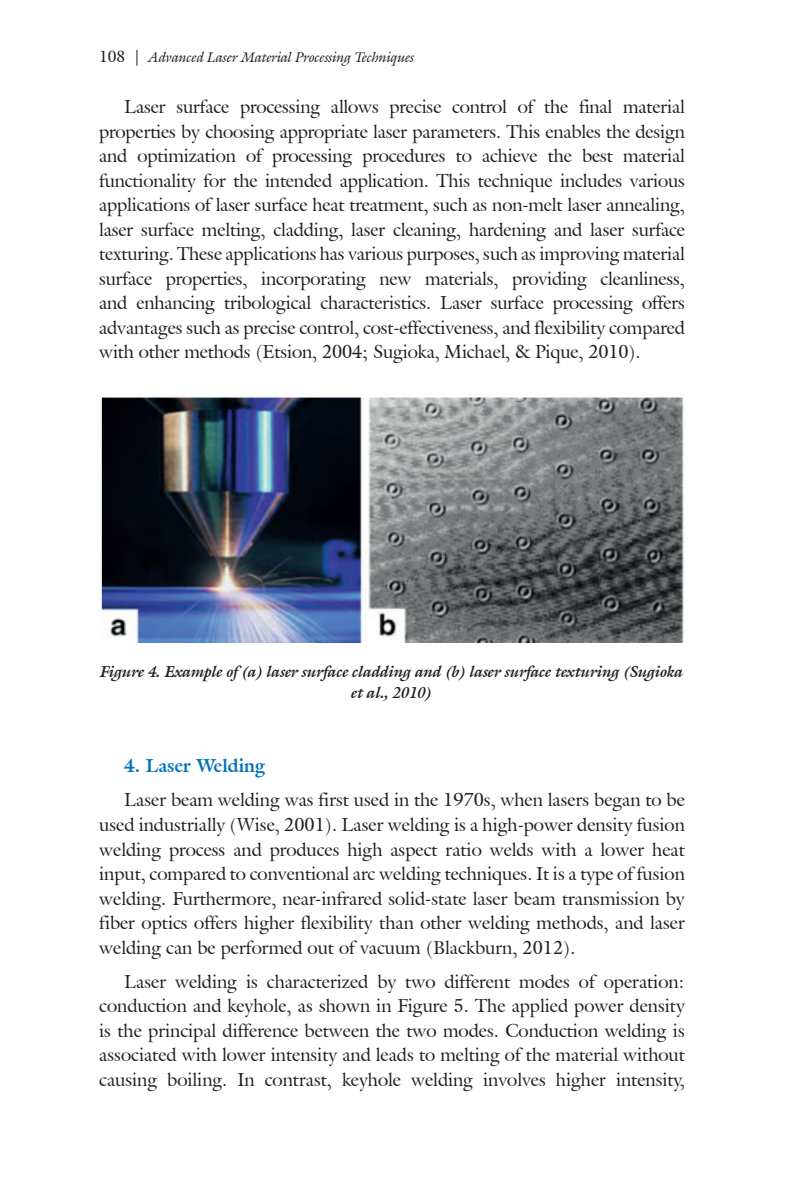
<style>
.page{position:relative;width:794px;height:1191px;background:#fff}
.page>*{position:absolute;margin:0;border:0;box-sizing:border-box;transform-origin:0 0}
.t1{font:18.38px/24.5px "Galliard IT Cby BT";color:#231f20;text-align:justify}
.t2{font:700 18.38px "Galliard IT Cby BT";color:#0072bc}
.t3{font:italic 700 15.75px/21px "Galliard IT Cby BT";color:#231f20;text-align:center}
.t4{font:italic 14px "Galliard IT Cby BT";color:#231f20}
.s1{font-style:normal;font-size:15.75px}
</style>
<div class="page">
<img style="left:101px;top:397px;width:584px;height:245px">
<p class="t4" style="left:99px;top:47px;width:317px"><span class="s1">108 |</span> Advanced Laser Material Processing Techniques</p>
<p class="t1" style="left:99px;top:94px;width:587px;text-indent:25px">Laser surface processing allows precise control of the final material properties by choosing appropriate laser parameters. This enables the design and optimization of processing procedures to achieve the best material functionality for the intended application. This technique includes various applications of laser surface heat treatment, such as non-melt laser annealing, laser surface melting, cladding, laser cleaning, hardening and laser surface texturing. These applications has various purposes, such as improving material surface properties, incorporating new materials, providing cleanliness, and enhancing tribological characteristics. Laser surface processing offers advantages such as precise control, cost-effectiveness, and flexibility compared with other methods (Etsion, 2004; Sugioka, Michael, &amp; Pique, 2010).</p>
<p class="t3" style="left:100px;top:661px;width:584px">Figure 4. Example of (a) laser surface cladding and (b) laser surface texturing (Sugioka et al., 2010)</p>
<p class="t2" style="left:124px;top:753px;width:143px">4. Laser Welding</p>
<p class="t1" style="left:99px;top:787px;width:587px;text-indent:25px">Laser beam welding was first used in the 1970s, when lasers began to be used industrially (Wise, 2001). Laser welding is a high-power density fusion welding process and produces high aspect ratio welds with a lower heat input, compared to conventional arc welding techniques. It is a type of fusion welding. Furthermore, near-infrared solid-state laser beam transmission by fiber optics offers higher flexibility than other welding methods, and laser welding can be performed out of vacuum (Blackburn, 2012).</p>
<p class="t1" style="left:99px;top:969px;width:587px;text-indent:25px">Laser welding is characterized by two different modes of operation: conduction and keyhole, as shown in Figure 5. The applied power density is the principal difference between the two modes. Conduction welding is associated with lower intensity and leads to melting of the material without causing boiling. In contrast, keyhole welding involves higher intensity,</p>
</div>
